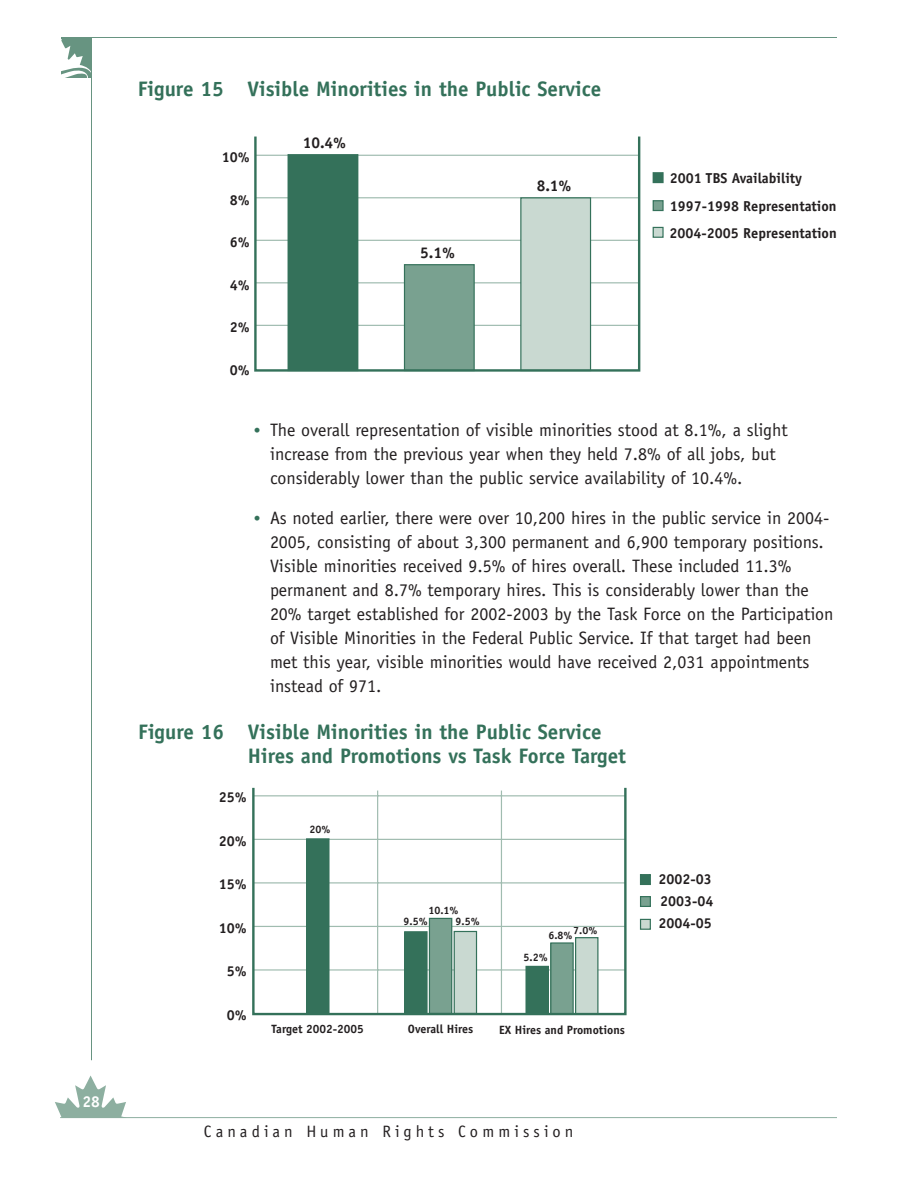
<style>
.page{position:relative;width:918px;height:1188px;background:#fff}
.page>*{position:absolute;margin:0;border:0;box-sizing:border-box;transform-origin:0 0}
.t1{font:700 21px/24px "Officina Sans";color:#34715a}
.t2{font:18px/24px "Officina Sans";color:#231f20}
.t3{font:16.5px "Officina Sans";letter-spacing:.25em;color:#231f20}
.t4{font:700 15.75px "Officina Sans";color:#fff}
.t5{font:700 15.6px "Officina Sans";color:#231f20}
.t6{font:700 14.4px/22.5px "Officina Sans";color:#231f20}
.t7{font:700 12px "Officina Sans";color:#231f20}
.t8{font:700 10.8px "Officina Sans";color:#231f20}
.s1{font-size:13.5px;color:#34715a}
</style>
<div class="page">
<svg style="left:55px;top:1076px;width:71px;height:41px"></svg>
<hr style="left:60px;top:1117px;width:777px;height:1px;background:#8dafa0">
<hr style="left:61px;top:37px;width:776px;height:1px;background:#679481">
<div style="left:61px;top:38px;width:31px;height:40px;background:#679481"></div>
<svg style="left:61px;top:40px;width:30px;height:38px"></svg>
<hr style="left:91px;top:38px;width:1px;height:1022px;background:#679481">
<hr style="left:256px;top:325px;width:383px;height:1px;background:#a0bcb0">
<hr style="left:256px;top:282px;width:383px;height:1px;background:#a0bcb0">
<hr style="left:256px;top:240px;width:383px;height:1px;background:#a0bcb0">
<hr style="left:256px;top:197px;width:383px;height:1px;background:#a0bcb0">
<hr style="left:256px;top:155px;width:383px;height:1px;background:#a0bcb0">
<div style="left:521px;top:198px;width:70px;height:173px;background:#c9d9d1"></div>
<div style="left:520px;top:197px;width:71px;height:174px;border:1px solid #34715a"></div>
<div style="left:405px;top:265px;width:69px;height:106px;background:#79a190"></div>
<div style="left:404px;top:264px;width:71px;height:107px;border:1px solid #34715a"></div>
<div style="left:288px;top:155px;width:70px;height:216px;background:#34715a"></div>
<div style="left:254px;top:135px;width:386px;height:237px;border:2px solid #34715a"></div>
<div style="left:653px;top:173px;width:10px;height:10px;background:#34715a"></div>
<div style="left:653px;top:172px;width:11px;height:11px;border:1px solid #34715a"></div>
<div style="left:653px;top:201px;width:10px;height:10px;background:#79a190"></div>
<div style="left:653px;top:200px;width:11px;height:11px;border:1px solid #34715a"></div>
<div style="left:653px;top:227px;width:10px;height:10px;background:#c9d9d1"></div>
<div style="left:653px;top:227px;width:11px;height:11px;border:1px solid #34715a"></div>
<div style="left:641px;top:875px;width:9px;height:9px;background:#34715a"></div>
<div style="left:640px;top:874px;width:11px;height:11px;border:1px solid #34715a"></div>
<div style="left:641px;top:897px;width:9px;height:9px;background:#79a190"></div>
<div style="left:640px;top:896px;width:11px;height:11px;border:1px solid #34715a"></div>
<div style="left:641px;top:919px;width:9px;height:10px;background:#c9d9d1"></div>
<div style="left:640px;top:919px;width:11px;height:11px;border:1px solid #34715a"></div>
<svg style="left:252px;top:788px;width:375px;height:227px"></svg>
<p class="t4" style="left:82px;top:1096px;width:19px">28</p>
<p class="t1" style="left:138px;top:79px;width:465px">Figure 15 Visible Minorities in the Public Service</p>
<p class="t6" style="left:222px;top:147px;width:30px">10%</p>
<p class="t6" style="left:230px;top:190px;width:22px">8%</p>
<p class="t6" style="left:230px;top:232px;width:22px">6%</p>
<p class="t6" style="left:230px;top:275px;width:22px">4%</p>
<p class="t6" style="left:230px;top:317px;width:22px">2%</p>
<p class="t6" style="left:230px;top:360px;width:22px">0%</p>
<p class="t5" style="left:303px;top:137px;width:45px">10.4%</p>
<p class="t5" style="left:420px;top:247px;width:36px">5.1%</p>
<p class="t5" style="left:537px;top:180px;width:36px">8.1%</p>
<p class="t6" style="left:670px;top:165px;width:168px;line-height:28.3px">2001 TBS Availability<br>1997-1998 Representation</p>
<p class="t6" style="left:670px;top:223px;width:169px">2004-2005 Representation</p>
<p class="t2" style="left:270px;top:420px;width:519px;text-indent:-16px"><span class="s1">•</span> The overall representation of visible minorities stood at 8.1%, a slight increase from the previous year when they held 7.8% of all jobs, but considerably lower than the public service availability of 10.4%.</p>
<p class="t2" style="left:270px;top:508px;width:565px;text-indent:-16px"><span class="s1">•</span> As noted earlier, there were over 10,200 hires in the public service in 2004- 2005, consisting of about 3,300 permanent and 6,900 temporary positions.<br>Visible minorities received 9.5% of hires overall. These included 11.3% permanent and 8.7% temporary hires. This is considerably lower than the 20% target established for 2002-2003 by the Task Force on the Participation of Visible Minorities in the Federal Public Service. If that target had been met this year, visible minorities would have received 2,031 appointments instead of 971.</p>
<p class="t1" style="left:248px;top:721px;width:380px;text-indent:-110px">Figure 16 Visible Minorities in the Public Service<br>Hires and Promotions vs Task Force Target</p>
<p class="t6" style="left:219px;top:787px;width:30px">25%</p>
<p class="t6" style="left:219px;top:831px;width:30px">20%</p>
<p class="t6" style="left:219px;top:874px;width:30px">15%</p>
<p class="t6" style="left:219px;top:918px;width:30px">10%</p>
<p class="t6" style="left:227px;top:962px;width:22px">5%</p>
<p class="t6" style="left:227px;top:1005px;width:22px">0%</p>
<p class="t8" style="left:310px;top:825px;width:23px">20%</p>
<p class="t8" style="left:428px;top:906px;width:32px">10.1%</p>
<p class="t8" style="left:404px;top:917px;width:26px">9.5%</p>
<p class="t8" style="left:456px;top:917px;width:26px">9.5%</p>
<p class="t8" style="left:573px;top:926px;width:26px">7.0%</p>
<p class="t8" style="left:548px;top:931px;width:26px">6.8%</p>
<p class="t8" style="left:524px;top:953px;width:26px">5.2%</p>
<p class="t7" style="left:272px;top:1024px;width:94px">Target 2002-2005</p>
<p class="t7" style="left:408px;top:1024px;width:67px">Overall Hires</p>
<p class="t7" style="left:499px;top:1025px;width:127px">EX Hires and Promotions</p>
<p class="t6" style="left:659px;top:869px;width:56px;text-align:justify">2002-03<br>2003-04<br>2004-05</p>
<p class="t3" style="left:204px;top:1125px;width:371px">Canadian Human Rights Commission</p>
</div>
